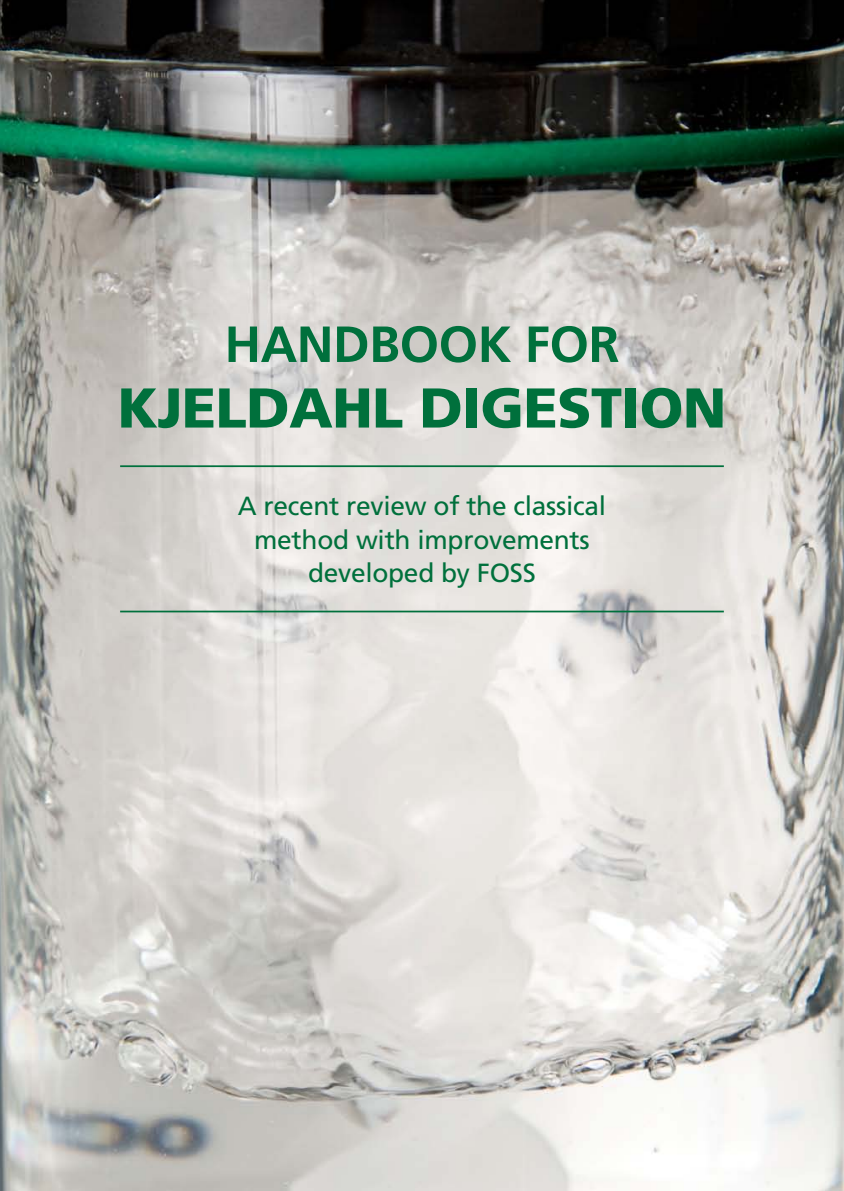
<style>
.page{position:relative;width:844px;height:1191px;background:#fff}
.page>*{position:absolute;margin:0;border:0;box-sizing:border-box;transform-origin:0 0}
.t1{font:900 56px "Frutiger";letter-spacing:-.01em;color:#00703c}
.t2{font:700 50.75px "Frutiger";letter-spacing:-.01em;color:#00703c}
.t3{font:26.25px/33.2px "Frutiger";letter-spacing:-.01em;color:#00703c;text-align:center}
</style>
<div class="page">
<img style="left:0;top:0;width:843px;height:1191px">
<hr style="left:120px;top:465px;width:603px;height:2px;background:#00703c">
<hr style="left:120px;top:610px;width:603px;height:2px;background:#00703c">
<h2 class="t2" style="left:224px;top:314px;width:396px">HANDBOOK FOR</h2>
<h1 class="t1" style="left:118px;top:374px;width:610px">KJELDAHL DIGESTION</h1>
<p class="t3" style="left:238px;top:489px;width:370px">A recent review of the classical method with improvements developed by FOSS</p>
</div>
